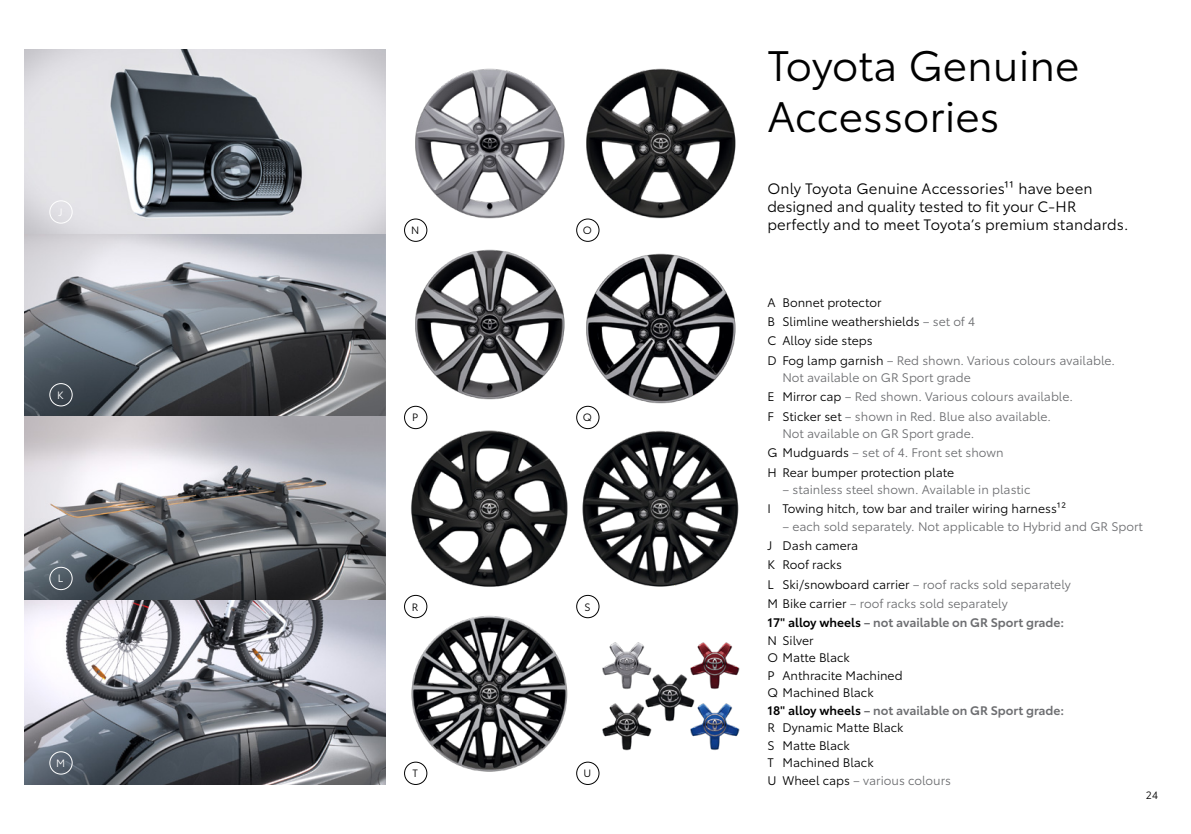
<style>
.page{position:relative;width:1191px;height:834px;background:#fff}
.page>*{position:absolute;margin:0;border:0;box-sizing:border-box;transform-origin:0 0}
.t1{font:42px/50.4px "Toyota Type";color:#000}
.t2{font:14.88px/17.8px "Toyota Type";color:#000}
.t3{font:12.25px/17.5px "Toyota Type";color:#000}
.t4{font:12.25px/19.2px "Toyota Type";color:#6d6e71}
.t5{font:10.5px "Toyota Type";color:#000}
.t6{font:10.5px "Toyota Type";color:#fff}
.s1{color:#6d6e71}
.s2{color:#000}
.s3{font-weight:600}
.s4{font-weight:600;color:#6d6e71}
</style>
<div class="page">
<img style="left:580px;top:68px;width:156px;height:166px">
<img style="left:404px;top:606px;width:176px;height:179px">
<img style="left:404px;top:422px;width:157px;height:184px">
<img style="left:580px;top:234px;width:156px;height:180px">
<img style="left:404px;top:241px;width:176px;height:181px">
<img style="left:561px;top:414px;width:178px;height:192px">
<img style="left:404px;top:68px;width:176px;height:173px">
<img style="left:602px;top:703px;width:50px;height:48px">
<img style="left:602px;top:642px;width:50px;height:47px">
<img style="left:642px;top:670px;width:48px;height:52px">
<img style="left:687px;top:642px;width:53px;height:49px">
<img style="left:687px;top:698px;width:53px;height:52px">
<div style="left:404px;top:219px;width:23px;height:22px;border:1px solid #000;border-radius:50%"></div>
<div style="left:576px;top:219px;width:23px;height:22px;border:1px solid #000;border-radius:50%"></div>
<div style="left:404px;top:406px;width:23px;height:23px;border:1px solid #000;border-radius:50%"></div>
<div style="left:576px;top:406px;width:23px;height:23px;border:1px solid #000;border-radius:50%"></div>
<div style="left:404px;top:595px;width:23px;height:22px;border:1px solid #000;border-radius:50%"></div>
<div style="left:576px;top:595px;width:23px;height:22px;border:1px solid #000;border-radius:50%"></div>
<div style="left:404px;top:761px;width:23px;height:23px;border:1px solid #000;border-radius:50%"></div>
<div style="left:576px;top:761px;width:23px;height:23px;border:1px solid #000;border-radius:50%"></div>
<img style="left:25px;top:50px;width:361px;height:734px">
<div style="left:50px;top:383px;width:22px;height:23px;border:1px solid #fff;border-radius:50%"></div>
<div style="left:50px;top:567px;width:22px;height:22px;border:1px solid #fff;border-radius:50%"></div>
<div style="left:50px;top:200px;width:22px;height:23px;border:1px solid #fff;border-radius:50%"></div>
<div style="left:50px;top:751px;width:22px;height:23px;border:1px solid #fff;border-radius:50%"></div>
<p class="t6" style="left:58px;top:204px;width:6px">J</p>
<p class="t6" style="left:57px;top:387px;width:8px">K</p>
<p class="t6" style="left:58px;top:570px;width:7px">L</p>
<p class="t6" style="left:56px;top:755px;width:11px">M</p>
<p class="t5" style="left:411px;top:222px;width:10px">N</p>
<p class="t5" style="left:583px;top:222px;width:11px">O</p>
<p class="t5" style="left:412px;top:410px;width:8px">P</p>
<p class="t5" style="left:583px;top:410px;width:11px">Q</p>
<p class="t5" style="left:412px;top:599px;width:8px">R</p>
<p class="t5" style="left:584px;top:599px;width:8px">S</p>
<p class="t5" style="left:412px;top:765px;width:7px">T</p>
<p class="t5" style="left:583px;top:765px;width:9px">U</p>
<h1 class="t1" style="left:767px;top:38px;width:314px">Toyota Genuine<br>Accessories</h1>
<p class="t2" style="left:767px;top:179px;width:363px">Only Toyota Genuine Accessories¹¹ have been designed and quality tested to fit your C-HR perfectly and to meet Toyota’s premium standards.</p>
<p class="t3" style="left:767px;top:292px;width:349px;line-height:19.2px">A Bonnet protector<br>B Slimline weathershields <span class="s1">– set of 4<br></span>C Alloy side steps<br>D Fog lamp garnish <span class="s1">– Red shown. Various colours available.</span></p>
<p class="t4" style="left:767px;top:367px;width:307px;text-indent:15px">Not available on GR Sport grade<br><span class="s2">E Mirror cap</span> – Red shown. Various colours available.<br><span class="s2">F Sticker set</span> – shown in Red. Blue also available.</p>
<p class="t4" style="left:767px;top:423px;width:237px;text-indent:15px">Not available on GR Sport grade.<br><span class="s2">G Mudguards</span> – set of 4. Front set shown<br><span class="s2">H Rear bumper protection plate</span></p>
<p class="t4" style="left:782px;top:479px;width:249px">– stainless steel shown. Available in plastic</p>
<p class="t3" style="left:767px;top:499px;width:300px">I Towing hitch, tow bar and trailer wiring harness¹²</p>
<p class="t4" style="left:782px;top:516px;width:362px">– each sold separately. Not applicable to Hybrid and GR Sport</p>
<p class="t3" style="left:767px;top:535px;width:305px;line-height:19.2px">J Dash camera<br>K Roof racks<br>L Ski/snowboard carrier <span class="s1">– roof racks sold separately </span>M Bike carrier <span class="s1">– roof racks sold separately<br></span><span class="s3">17" alloy wheels</span> <span class="s4">– not available on GR Sport grade:</span></p>
<p class="t3" style="left:767px;top:630px;width:298px">N Silver<br>O Matte Black<br>P Anthracite Machined<br>Q Machined Black<br><span class="s3">18" alloy wheels</span> <span class="s4">– not available on GR Sport grade:<br></span>R Dynamic Matte Black<br>S Matte Black<br>T Machined Black<br>U Wheel caps <span class="s1">– various colours</span></p>
<p class="t5" style="left:1146px;top:786px;width:14px">24</p>
</div>
